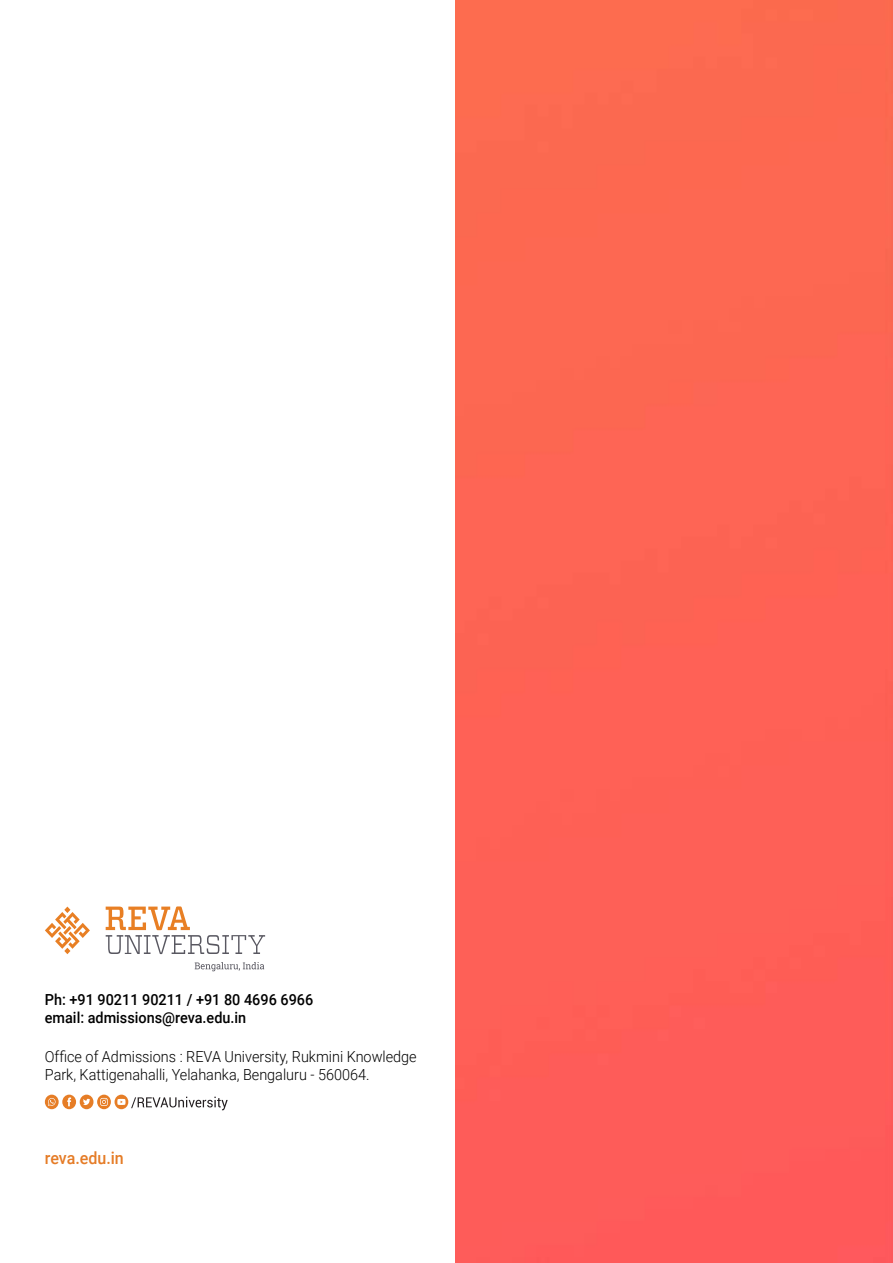
<style>
.page{position:relative;width:893px;height:1263px;background:#fff}
.page>*{position:absolute;margin:0;border:0;box-sizing:border-box;transform-origin:0 0}
.t1{font:500 16.95px "Roboto";letter-spacing:-.005em;color:#e57c27;scale:.95 1}
.t2{font:300 15.3px/18.3px "Roboto";color:#000;scale:.95 1}
.t3{font:500 15.3px/18.3px "Roboto";color:#000;scale:.95 1}
</style>
<div class="page">
<div style="left:45px;top:1095px;width:14px;height:14px;background:#e67d26;border-radius:7px"></div>
<svg style="left:48px;top:1098px;width:8px;height:8px"></svg>
<div style="left:115px;top:1095px;width:13px;height:14px;background:#e67d26;border-radius:50%"></div>
<div style="left:80px;top:1095px;width:13px;height:14px;background:#e67d26;border-radius:50%"></div>
<svg style="left:83px;top:1099px;width:7px;height:6px"></svg>
<div style="left:62px;top:1095px;width:14px;height:14px;background:#e67d26;border-radius:7px"></div>
<svg style="left:67px;top:1097px;width:4px;height:9px"></svg>
<div style="left:97px;top:1095px;width:14px;height:14px;background:#e67d26;border-radius:50%"></div>
<svg style="left:100px;top:1098px;width:8px;height:8px"></svg>
<svg style="left:117px;top:1097px;width:111px;height:13px"></svg>
<svg style="left:195px;top:962px;width:69px;height:9px"></svg>
<svg style="left:45px;top:906px;width:45px;height:48px"></svg>
<svg style="left:106px;top:906px;width:159px;height:48px"></svg>
<img style="left:455px;top:0;width:438px;height:1263px">
<p class="t3" style="left:45px;top:989px;width:284px">Ph: +91 90211 90211 / +91 80 4696 6966 email: admissions@reva.edu.in</p>
<p class="t2" style="left:45px;top:1046px;width:393px">Office of Admissions : REVA University, Rukmini Knowledge<br>Park, Kattigenahalli, Yelahanka, Bengaluru - 560064.</p>
<p class="t1" style="left:45px;top:1146px;width:85px">reva.edu.in</p>
</div>
